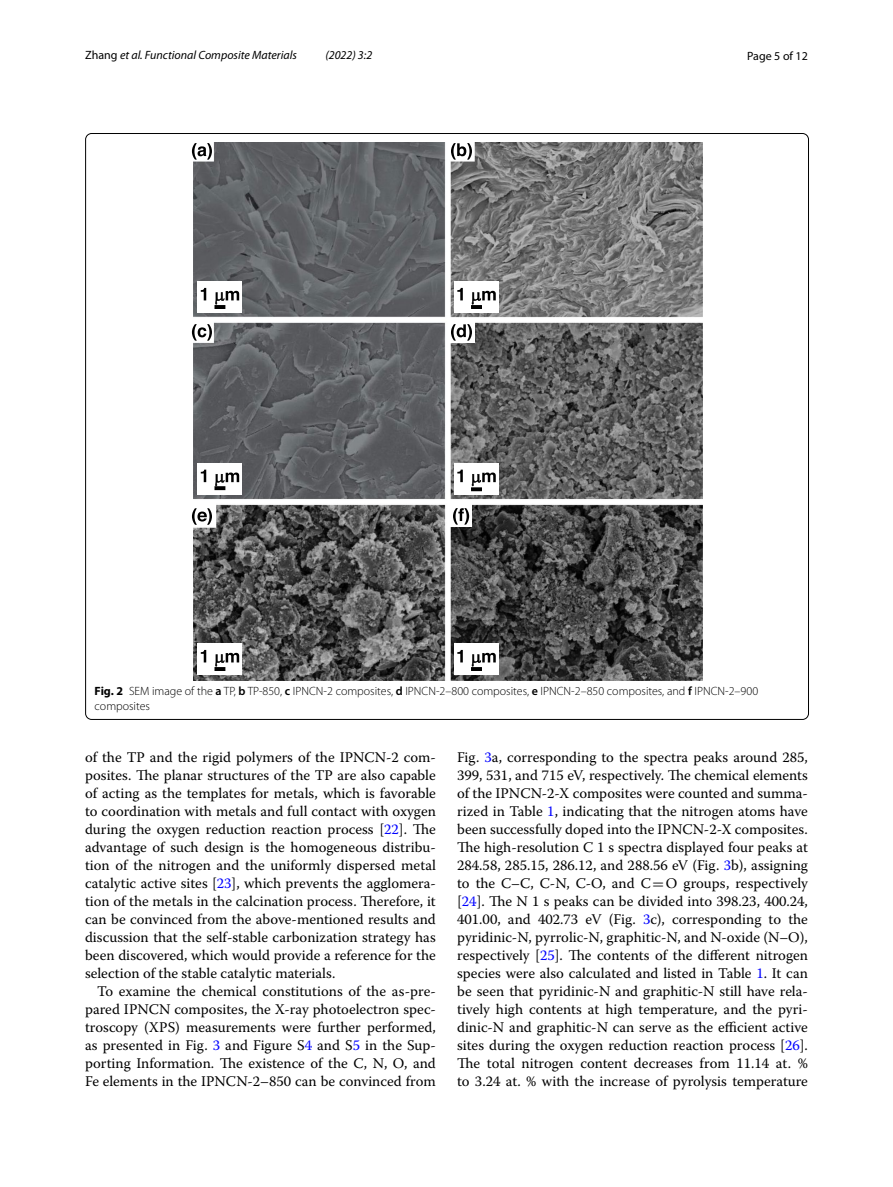
<style>
.page{position:relative;width:893px;height:1187px;background:#fff}
.page>*{position:absolute;margin:0;border:0;box-sizing:border-box;transform-origin:0 0}
.t1{font:14.7px/18px "Warnock Pro";color:#000;text-align:justify}
.t2{font:300 12px/15px "Myriad Pro";color:#000}
.t3{font:italic 12px "Myriad Pro";color:#000}
.t4{font:12px "Myriad Pro";color:#000}
.s1{font-style:normal}
.s2{font-weight:700}
.s3{font-weight:600}
.s4{color:#00f}
.s5{font-family:"MTSY"}
</style>
<div class="page">
<img style="left:194px;top:142px;width:508px;height:538px">
<svg style="left:192px;top:324px;width:20px;height:16px"></svg>
<svg style="left:192px;top:143px;width:20px;height:17px"></svg>
<svg style="left:451px;top:143px;width:21px;height:17px"></svg>
<div style="left:448px;top:318px;width:27px;height:25px;background:#fff"></div>
<svg style="left:451px;top:324px;width:21px;height:16px"></svg>
<div style="left:198px;top:463px;width:44px;height:31px;background:#fff"></div>
<svg style="left:201px;top:469px;width:5px;height:13px"></svg>
<svg style="left:214px;top:472px;width:25px;height:18px"></svg>
<div style="left:198px;top:281px;width:44px;height:32px;background:#fff"></div>
<svg style="left:201px;top:288px;width:5px;height:12px"></svg>
<svg style="left:214px;top:291px;width:25px;height:18px"></svg>
<div style="left:454px;top:281px;width:45px;height:32px;background:#fff"></div>
<svg style="left:457px;top:288px;width:6px;height:12px"></svg>
<svg style="left:471px;top:291px;width:25px;height:18px"></svg>
<div style="left:454px;top:463px;width:45px;height:31px;background:#fff"></div>
<svg style="left:457px;top:469px;width:6px;height:13px"></svg>
<svg style="left:471px;top:472px;width:25px;height:19px"></svg>
<div style="left:198px;top:643px;width:44px;height:32px;background:#fff"></div>
<svg style="left:201px;top:650px;width:5px;height:12px"></svg>
<svg style="left:214px;top:652px;width:25px;height:19px"></svg>
<div style="left:454px;top:643px;width:45px;height:32px;background:#fff"></div>
<svg style="left:457px;top:650px;width:6px;height:12px"></svg>
<svg style="left:471px;top:652px;width:25px;height:19px"></svg>
<svg style="left:192px;top:508px;width:20px;height:16px"></svg>
<div style="left:450px;top:502px;width:22px;height:25px;background:#fff"></div>
<svg style="left:453px;top:508px;width:16px;height:16px"></svg>
<p class="t3" style="left:85px;top:48px;width:213px"><span class="s1">Zhang</span> et al. Functional Composite Materials</p>
<p class="t3" style="left:325px;top:48px;width:48px">(2022) 3:2</p>
<p class="t4" style="left:747px;top:48px;width:62px">Page 5 of 12</p>
<p class="t2" style="left:95px;top:684px;width:665px"><span class="s2">Fig. 2</span> SEM image of the <span class="s3">a</span> TP, <span class="s3">b</span> TP-850, <span class="s3">c</span> IPNCN-2 composites, <span class="s3">d</span> IPNCN-2–800 composites, <span class="s3">e</span> IPNCN-2–850 composites, and <span class="s3">f</span> IPNCN-2–900 composites</p>
<p class="t1" style="left:85px;top:748px;width:352px">of the TP and the rigid polymers of the IPNCN-2 com&shy;posites. The planar structures of the TP are also capable of acting as the templates for metals, which is favorable to coordination with metals and full contact with oxygen during the oxygen reduction reaction process [<span class="s4">22</span>]. The advantage of such design is the homogeneous distribu&shy;tion of the nitrogen and the uniformly dispersed metal catalytic active sites [<span class="s4">23</span>], which prevents the agglomera&shy;tion of the metals in the calcination process. Therefore, it can be convinced from the above-mentioned results and discussion that the self-stable carbonization strategy has been discovered, which would provide a reference for the selection of the stable catalytic materials.</p>
<p class="t1" style="left:85px;top:982px;width:352px;text-indent:12px">To examine the chemical constitutions of the as-pre&shy;pared IPNCN composites, the X-ray photoelectron spec&shy;troscopy (XPS) measurements were further performed, as presented in Fig. <span class="s4">3</span> and Figure S<span class="s4">4</span> and S<span class="s4">5</span> in the Sup&shy;porting Information. The existence of the C, N, O, and Fe elements in the IPNCN-2–850 can be convinced from</p>
<p class="t1" style="left:457px;top:748px;width:352px">Fig. <span class="s4">3</span>a, corresponding to the spectra peaks around 285, 399, 531, and 715 eV, respectively. The chemical elements of the IPNCN-2-X composites were counted and summa&shy;rized in Table <span class="s4">1</span>, indicating that the nitrogen atoms have been successfully doped into the IPNCN-2-X composites.<br>The high-resolution C 1 s spectra displayed four peaks at 284.58, 285.15, 286.12, and 288.56 eV (Fig. <span class="s4">3</span>b), assigning to the C–C, C-N, C-O, and C<span class="s5">=</span>O groups, respectively [<span class="s4">24</span>]. The N 1 s peaks can be divided into 398.23, 400.24, 401.00, and 402.73 eV (Fig. <span class="s4">3</span>c), corresponding to the pyridinic-N, pyrrolic-N, graphitic-N, and N-oxide (N–O), respectively [<span class="s4">25</span>]. The contents of the different nitrogen species were also calculated and listed in Table <span class="s4">1</span>. It can be seen that pyridinic-N and graphitic-N still have rela&shy;tively high contents at high temperature, and the pyri&shy;dinic-N and graphitic-N can serve as the efficient active sites during the oxygen reduction reaction process [<span class="s4">26</span>].<br>The total nitrogen content decreases from 11.14 at. % to 3.24 at. % with the increase of pyrolysis temperature</p>
</div>
